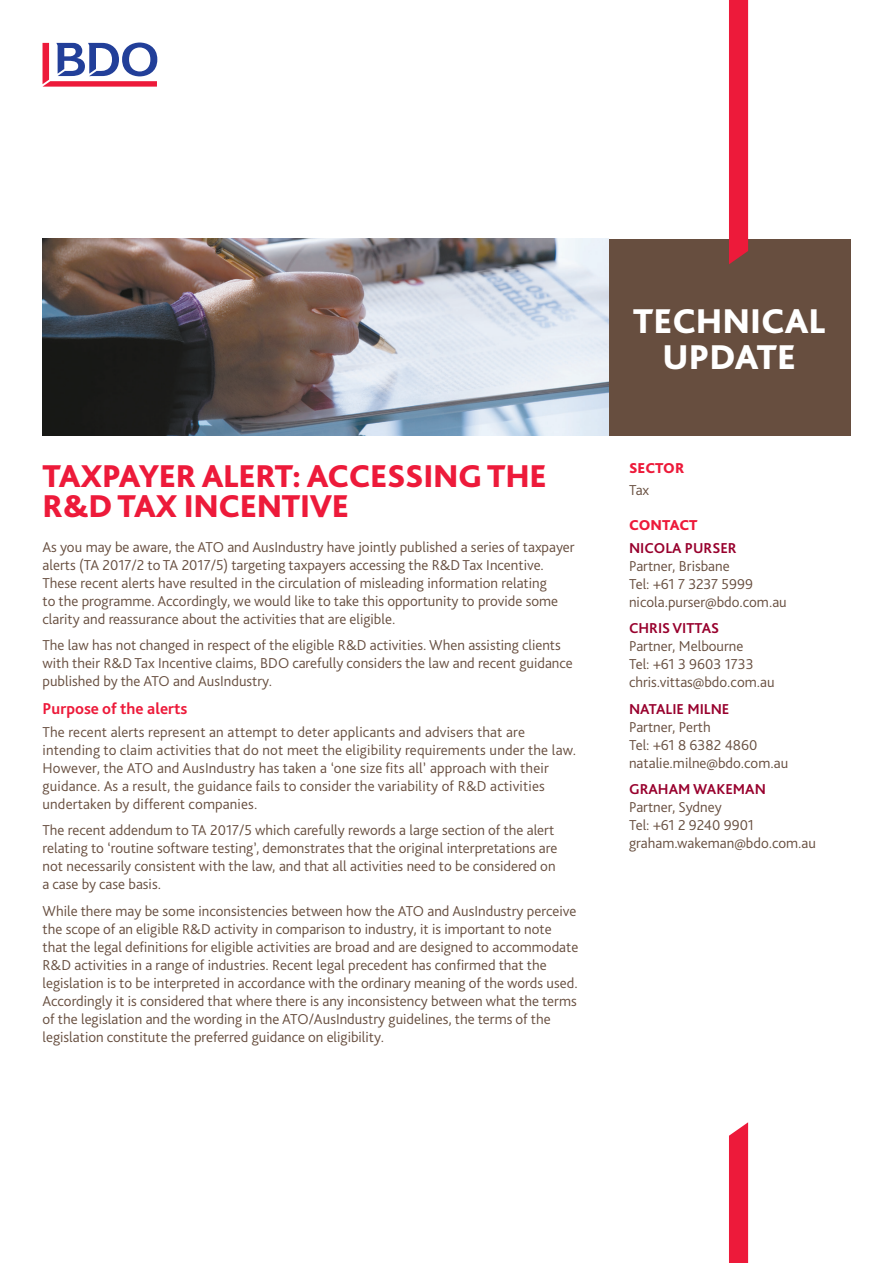
<style>
.page{position:relative;width:893px;height:1263px;background:#fff}
.page>*{position:absolute;margin:0;border:0;box-sizing:border-box;transform-origin:0 0}
.TECHUPDATE_HEADING{font:800 36px/36px "Bliss Pro";color:#fff;text-align:center}
.SERVICE_LINE_HEADING{font:800 33px/30px "Bliss Pro";letter-spacing:-.01em;color:#ed1a3a}
.Subheading_level_1{font:700 16.5px "Bliss Pro";color:#ed1a3a}
.Body_text{font:300 15px/18px "Bliss Pro";color:#674e3f}
.Body_text-2{font:700 15px "Bliss Pro";color:#98012d}
.Subheading_level_1-2{font:800 15px "Bliss Pro";color:#ed1a3a}
</style>
<div class="page">
<div style="left:608px;top:239px;width:242px;height:196px;background:#674e3f"></div>
<img style="left:43px;top:239px;width:565px;height:196px">
<svg style="left:43px;top:43px;width:114px;height:44px"></svg>
<div style="left:729px;top:1122px;width:19px;height:141px;background:#ed1a3a"></div>
<div style="left:729px;top:0;width:19px;height:264px;background:#ed1a3a"></div>
<p class="SERVICE_LINE_HEADING" style="left:43px;top:460px;width:506px">TAXPAYER ALERT: ACCESSING THE<br>R&amp;D TAX INCENTIVE</p>
<p class="Body_text" style="left:43px;top:537px;width:534px">As you may be aware, the ATO and AusIndustry have jointly published a series of taxpayer alerts (TA 2017/2 to TA 2017/5) targeting taxpayers accessing the R&amp;D Tax Incentive.<br>These recent alerts have resulted in the circulation of misleading information relating<br>to the programme. Accordingly, we would like to take this opportunity to provide some clarity and reassurance about the activities that are eligible.</p>
<p class="Body_text" style="left:43px;top:636px;width:532px">The law has not changed in respect of the eligible R&amp;D activities. When assisting clients with their R&amp;D Tax Incentive claims, BDO carefully considers the law and recent guidance published by the ATO and AusIndustry.</p>
<p class="Subheading_level_1" style="left:43px;top:699px;width:146px">Purpose of the alerts</p>
<p class="Body_text" style="left:43px;top:722px;width:535px">The recent alerts represent an attempt to deter applicants and advisers that are intending to claim activities that do not meet the eligibility requirements under the law.<br>However, the ATO and AusIndustry has taken a ‘one size fits all’ approach with their guidance. As a result, the guidance fails to consider the variability of R&amp;D activities undertaken by different companies.</p>
<p class="Body_text" style="left:43px;top:821px;width:516px">The recent addendum to TA 2017/5 which carefully rewords a large section of the alert relating to ‘routine software testing’, demonstrates that the original interpretations are not necessarily consistent with the law, and that all activities need to be considered on a case by case basis.</p>
<p class="Body_text" style="left:43px;top:901px;width:537px">While there may be some inconsistencies between how the ATO and AusIndustry perceive the scope of an eligible R&amp;D activity in comparison to industry, it is important to note that the legal definitions for eligible activities are broad and are designed to accommodate R&amp;D activities in a range of industries. Recent legal precedent has confirmed that the legislation is to be interpreted in accordance with the ordinary meaning of the words used.<br>Accordingly it is considered that where there is any inconsistency between what the terms of the legislation and the wording in the ATO/AusIndustry guidelines, the terms of the legislation constitute the preferred guidance on eligibility.</p>
<p class="TECHUPDATE_HEADING" style="left:633px;top:302px;width:194px">TECHNICAL<br>UPDATE</p>
<p class="Subheading_level_1-2" style="left:629px;top:459px;width:57px">SECTOR</p>
<p class="Body_text" style="left:629px;top:481px;width:22px">Tax</p>
<p class="Subheading_level_1-2" style="left:629px;top:516px;width:70px">CONTACT</p>
<p class="Body_text-2" style="left:629px;top:538px;width:109px">NICOLA PURSER</p>
<p class="Body_text" style="left:629px;top:556px;width:102px">Partner, Brisbane</p>
<p class="Body_text" style="left:629px;top:574px;width:125px">Tel: +61 7 3237 5999</p>
<p class="Body_text" style="left:629px;top:592px;width:159px">nicola.purser@bdo.com.au</p>
<p class="Body_text-2" style="left:629px;top:619px;width:92px">CHRIS VITTAS</p>
<p class="Body_text" style="left:629px;top:637px;width:116px">Partner, Melbourne</p>
<p class="Body_text" style="left:629px;top:655px;width:126px">Tel: +61 3 9603 1733</p>
<p class="Body_text" style="left:629px;top:673px;width:147px">chris.vittas@bdo.com.au</p>
<p class="Body_text-2" style="left:629px;top:699px;width:102px">NATALIE MILNE</p>
<p class="Body_text" style="left:629px;top:717px;width:83px">Partner, Perth</p>
<p class="Body_text" style="left:629px;top:735px;width:130px">Tel: +61 8 6382 4860</p>
<p class="Body_text" style="left:629px;top:753px;width:161px">natalie.milne@bdo.com.au</p>
<p class="Body_text-2" style="left:629px;top:780px;width:138px">GRAHAM WAKEMAN</p>
<p class="Body_text" style="left:629px;top:798px;width:94px">Partner, Sydney</p>
<p class="Body_text" style="left:629px;top:816px;width:127px">Tel: +61 2 9240 9901</p>
<p class="Body_text" style="left:629px;top:834px;width:189px">graham.wakeman@bdo.com.au</p>
</div>
